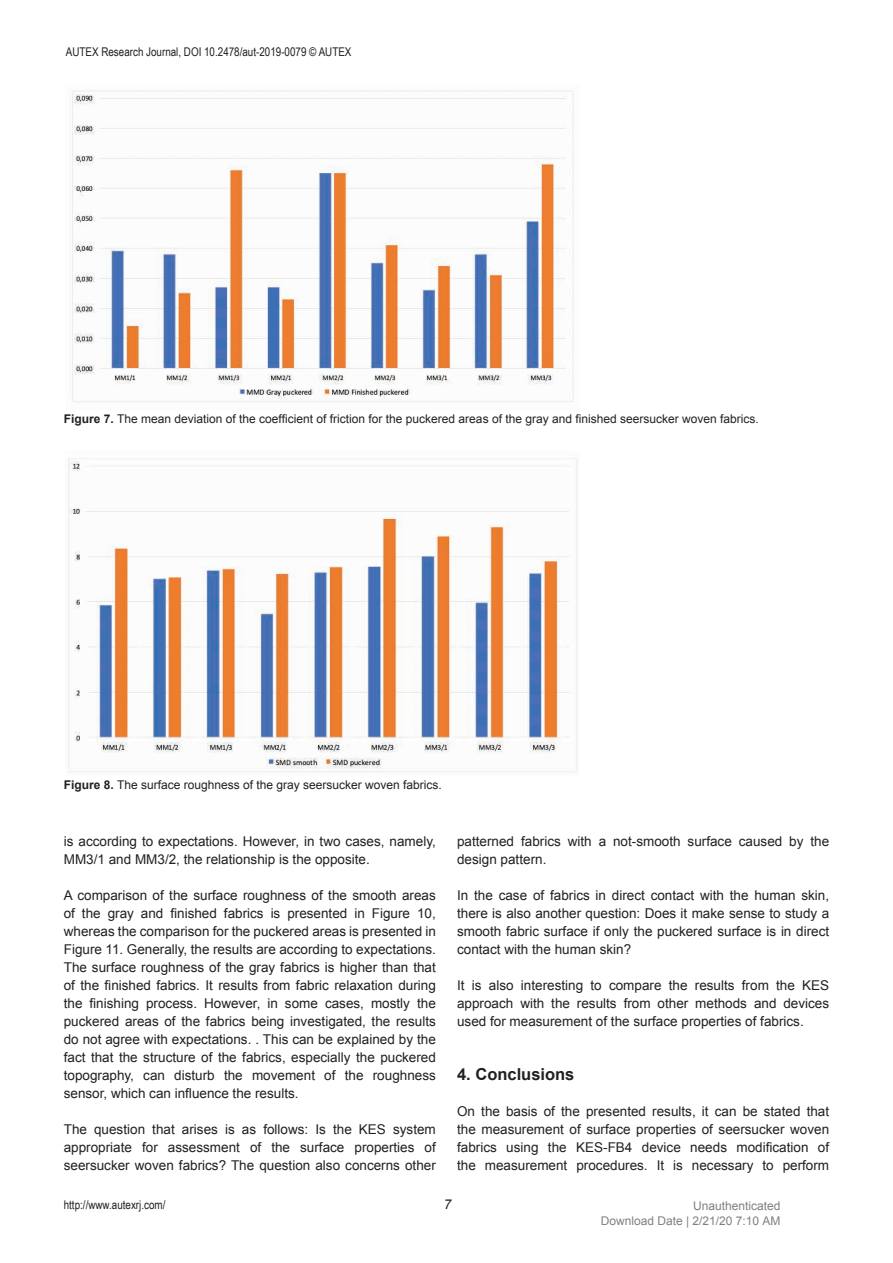
<style>
.page{position:relative;width:893px;height:1263px;background:#fff}
.page>*{position:absolute;margin:0;border:0;box-sizing:border-box;transform-origin:0 0}
.t1{font:700 16.5px "Arial";color:#231f20}
.t2{font:13.5px/18px "Arial";color:#231f20;text-align:justify}
.t3{font:italic 13.5px "Arial";color:#231f20}
.t4{font:12px "Arial";color:#231f20}
.t5{font:12px "Arial Narrow";color:#231f20}
.t6{font:12px/15px "Arial";color:#808080;text-align:right}
.s1{font-weight:700}
</style>
<div class="page">
<img style="left:72px;top:90px;width:502px;height:312px">
<img style="left:68px;top:458px;width:510px;height:314px">
<p class="t5" style="left:66px;top:43px;width:287px">AUTEX Research Journal, DOI 10.2478/aut-2019-0079 © AUTEX</p>
<p class="t4" style="left:64px;top:410px;width:697px"><span class="s1">Figure 7.</span> The mean deviation of the coefficient of friction for the puckered areas of the gray and finished seersucker woven fabrics.</p>
<p class="t4" style="left:64px;top:776px;width:380px"><span class="s1">Figure 8.</span> The surface roughness of the gray seersucker woven fabrics.</p>
<p class="t2" style="left:64px;top:832px;width:374px">is according to expectations. However, in two cases, namely,<br>MM3/1 and MM3/2, the relationship is the opposite.</p>
<p class="t2" style="left:64px;top:886px;width:374px">A comparison of the surface roughness of the smooth areas of the gray and finished fabrics is presented in Figure 10, whereas the comparison for the puckered areas is presented in Figure 11. Generally, the results are according to expectations.<br>The surface roughness of the gray fabrics is higher than that of the finished fabrics. It results from fabric relaxation during the finishing process. However, in some cases, mostly the puckered areas of the fabrics being investigated, the results do not agree with expectations. . This can be explained by the fact that the structure of the fabrics, especially the puckered topography, can disturb the movement of the roughness sensor, which can influence the results.</p>
<p class="t2" style="left:64px;top:1120px;width:374px">The question that arises is as follows: Is the KES system appropriate for assessment of the surface properties of seersucker woven fabrics? The question also concerns other</p>
<p class="t2" style="left:457px;top:832px;width:374px">patterned fabrics with a not-smooth surface caused by the design pattern.</p>
<p class="t2" style="left:457px;top:886px;width:374px">In the case of fabrics in direct contact with the human skin, there is also another question: Does it make sense to study a smooth fabric surface if only the puckered surface is in direct contact with the human skin?</p>
<p class="t2" style="left:457px;top:976px;width:374px">It is also interesting to compare the results from the KES approach with the results from other methods and devices used for measurement of the surface properties of fabrics.</p>
<p class="t1" style="left:457px;top:1063px;width:119px">4. Conclusions</p>
<p class="t2" style="left:457px;top:1102px;width:374px">On the basis of the presented results, it can be stated that the measurement of surface properties of seersucker woven fabrics using the KES-FB4 device needs modification of the measurement procedures. It is necessary to perform</p>
<p class="t5" style="left:64px;top:1196px;width:103px">http://www.autexrj.com/</p>
<p class="t3" style="left:444px;top:1196px;width:9px">7</p>
<p class="t6" style="left:601px;top:1200px;width:181px">Unauthenticated<br>Download Date | 2/21/20 7:10 AM</p>
</div>
